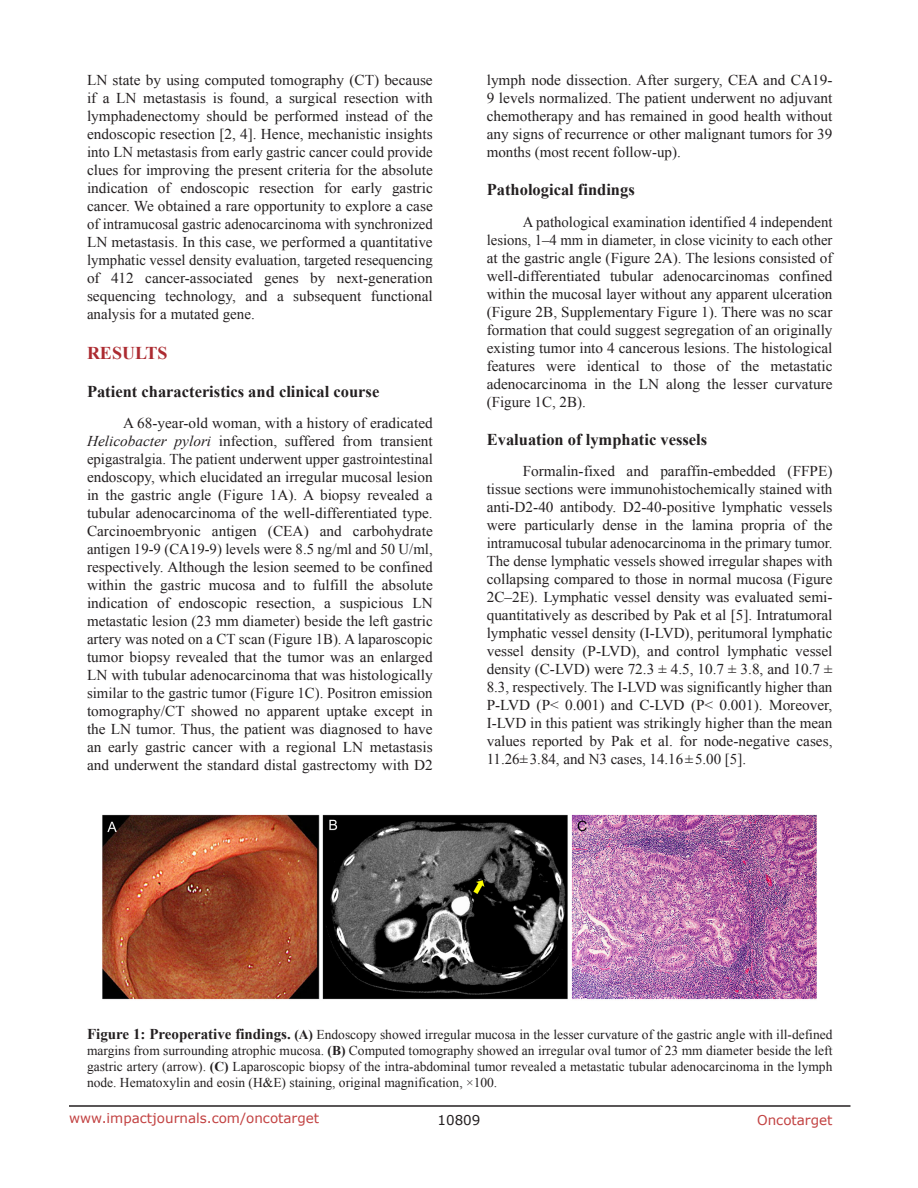
<style>
.page{position:relative;width:918px;height:1188px;background:#fff}
.page>*{position:absolute;margin:0;border:0;box-sizing:border-box;transform-origin:0 0}
.Heading{font:700 18px "Times New Roman";color:#ac2b31}
.SubHeading{font:700 16.5px "Times New Roman";color:#231f20}
.BodyText{font:15px/18px "Times New Roman";color:#231f20;text-align:justify}
.figuretext{font:13.5px/16.2px "Times New Roman";color:#231f20;text-align:justify}
.t1{font:13.5px "Verdana";color:#c24141}
.t2{font:13.5px "Verdana";color:#231f20}
.s1{font-style:italic}
.s2{font-weight:700;font-size:15px}
.s3{font-weight:700}
</style>
<div class="page">
<hr style="left:69px;top:1105px;width:781px;height:2px;background:#231f20">
<img style="left:102px;top:814px;width:715px;height:186px">
<p class="BodyText" style="left:87px;top:71px;width:347px">LN state by using computed tomography (CT) because if a LN metastasis is found, a surgical resection with lymphadenectomy should be performed instead of the endoscopic resection [2, 4]. Hence, mechanistic insights into LN metastasis from early gastric cancer could provide clues for improving the present criteria for the absolute indication of endoscopic resection for early gastric cancer. We obtained a rare opportunity to explore a case of intramucosal gastric adenocarcinoma with synchronized LN metastasis. In this case, we performed a quantitative lymphatic vessel density evaluation, targeted resequencing of 412 cancer-associated genes by next-generation sequencing technology, and a subsequent functional analysis for a mutated gene.</p>
<p class="Heading" style="left:87px;top:341px;width:82px">RESULTS</p>
<p class="SubHeading" style="left:87px;top:380px;width:294px">Patient characteristics and clinical course</p>
<p class="BodyText" style="left:87px;top:414px;width:347px;text-indent:36px">A 68-year-old woman, with a history of eradicated <span class="s1">Helicobacter pylori</span> infection, suffered from transient epigastralgia. The patient underwent upper gastrointestinal endoscopy, which elucidated an irregular mucosal lesion in the gastric angle (Figure 1A). A biopsy revealed a tubular adenocarcinoma of the well-differentiated type.<br>Carcinoembryonic antigen (CEA) and carbohydrate antigen 19-9 (CA19-9) levels were 8.5 ng/ml and 50 U/ml, respectively. Although the lesion seemed to be confined within the gastric mucosa and to fulfill the absolute indication of endoscopic resection, a suspicious LN metastatic lesion (23 mm diameter) beside the left gastric artery was noted on a CT scan (Figure 1B). A laparoscopic tumor biopsy revealed that the tumor was an enlarged LN with tubular adenocarcinoma that was histologically similar to the gastric tumor (Figure 1C). Positron emission tomography/CT showed no apparent uptake except in the LN tumor. Thus, the patient was diagnosed to have an early gastric cancer with a regional LN metastasis and underwent the standard distal gastrectomy with D2</p>
<p class="BodyText" style="left:487px;top:71px;width:347px">lymph node dissection. After surgery, CEA and CA19- 9 levels normalized. The patient underwent no adjuvant chemotherapy and has remained in good health without any signs of recurrence or other malignant tumors for 39 months (most recent follow-up).</p>
<p class="SubHeading" style="left:487px;top:178px;width:150px">Pathological findings</p>
<p class="BodyText" style="left:487px;top:212px;width:347px;text-indent:36px">A pathological examination identified 4 independent lesions, 1–4 mm in diameter, in close vicinity to each other at the gastric angle (Figure 2A). The lesions consisted of well-differentiated tubular adenocarcinomas confined within the mucosal layer without any apparent ulceration (Figure 2B, Supplementary Figure 1). There was no scar formation that could suggest segregation of an originally existing tumor into 4 cancerous lesions. The histological features were identical to those of the metastatic adenocarcinoma in the LN along the lesser curvature (Figure 1C, 2B).</p>
<p class="SubHeading" style="left:487px;top:428px;width:222px">Evaluation of lymphatic vessels</p>
<p class="BodyText" style="left:487px;top:462px;width:347px;text-indent:36px">Formalin-fixed and paraffin-embedded (FFPE) tissue sections were immunohistochemically stained with anti-D2-40 antibody. D2-40-positive lymphatic vessels were particularly dense in the lamina propria of the intramucosal tubular adenocarcinoma in the primary tumor.<br>The dense lymphatic vessels showed irregular shapes with collapsing compared to those in normal mucosa (Figure 2C–2E). Lymphatic vessel density was evaluated semi&shy;quantitatively as described by Pak et al [5]. Intratumoral lymphatic vessel density (I-LVD), peritumoral lymphatic vessel density (P-LVD), and control lymphatic vessel density (C-LVD) were 72.3 ± 4.5, 10.7 ± 3.8, and 10.7 ± 8.3, respectively. The I-LVD was significantly higher than P-LVD (P&lt; 0.001) and C-LVD (P&lt; 0.001). Moreover, I-LVD in this patient was strikingly higher than the mean values reported by Pak et al. for node-negative cases, 11.26±3.84, and N3 cases, 14.16±5.00 [5].</p>
<p class="figuretext" style="left:87px;top:1026px;width:747px"><span class="s2">Figure 1: Preoperative findings.</span> <span class="s3">(A)</span> Endoscopy showed irregular mucosa in the lesser curvature of the gastric angle with ill-defined margins from surrounding atrophic mucosa. <span class="s3">(B)</span> Computed tomography showed an irregular oval tumor of 23 mm diameter beside the left gastric artery (arrow). <span class="s3">(C)</span> Laparoscopic biopsy of the intra-abdominal tumor revealed a metastatic tubular adenocarcinoma in the lymph node. Hematoxylin and eosin (H&amp;E) staining, original magnification, ×100.</p>
<p class="t1" style="left:69px;top:1109px;width:252px">www.impactjournals.com/oncotarget</p>
<p class="t2" style="left:438px;top:1111px;width:44px">10809</p>
<p class="t1" style="left:757px;top:1111px;width:77px">Oncotarget</p>
</div>
